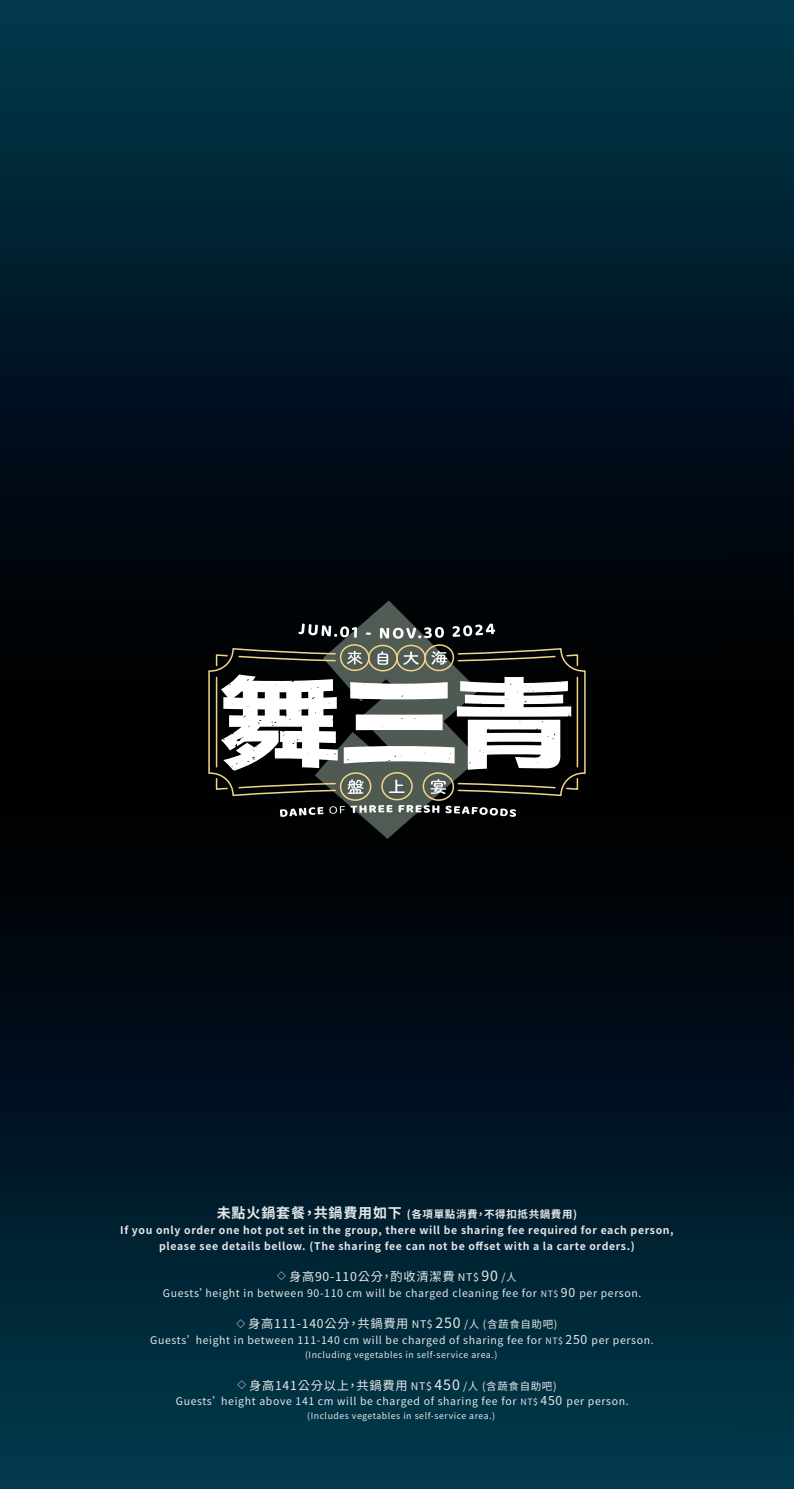
<style>
.page{position:relative;width:794px;height:1489px;background:#fff}
.page>*{position:absolute;margin:0;border:0;box-sizing:border-box;transform-origin:0 0}
.t1{font:12.25px "Noto Sans CJ Ktc";letter-spacing:.06em;color:#e6e7e9}
.t2{font:10.5px "Noto Sans CJ Ktc";letter-spacing:.06em;color:#e6e7e9}
.t3{font:700 10.5px/15.8px "Noto Sans CJ Ktc";letter-spacing:.06em;color:#e6e7e9;text-align:center}
.t4{font:8.75px "Noto Sans CJ Ktc";letter-spacing:.06em;color:#e6e7e9}
.s1{font-size:14px}
.s2{font-weight:900;font-size:8.75px}
.s3{font-size:10.5px}
.s4{font-size:14.17px}
.s5{font-size:8.75px}
.s6{font-size:12.25px}
</style>
<div class="page">
<img style="left:0;top:0;width:732px;height:371px">
<img style="left:732px;top:0;width:62px;height:1488px">
<img style="left:0;top:371px;width:733px;height:1117px">
<img style="left:315px;top:600px;width:164px;height:238px">
<svg style="left:298px;top:623px;width:59px;height:14px"></svg>
<svg style="left:380px;top:627px;width:64px;height:11px"></svg>
<svg style="left:452px;top:623px;width:43px;height:14px"></svg>
<div style="left:340px;top:644px;width:29px;height:27px;border:2px solid #f4d588;border-radius:50%"></div>
<div style="left:368px;top:644px;width:30px;height:27px;border:2px solid #f4d588;border-radius:50%"></div>
<div style="left:396px;top:644px;width:30px;height:27px;border:2px solid #f4d588;border-radius:50%"></div>
<div style="left:424px;top:644px;width:30px;height:27px;border:2px solid #f4d588;border-radius:50%"></div>
<div style="left:340px;top:772px;width:31px;height:29px;border:2px solid #f4d588;border-radius:50%"></div>
<div style="left:381px;top:772px;width:32px;height:28px;border:2px solid #f4d588;border-radius:50%"></div>
<div style="left:422px;top:772px;width:32px;height:29px;border:2px solid #f4d588;border-radius:50%"></div>
<svg style="left:207px;top:647px;width:131px;height:150px"></svg>
<svg style="left:344px;top:647px;width:242px;height:150px"></svg>
<svg style="left:280px;top:807px;width:43px;height:9px"></svg>
<svg style="left:329px;top:805px;width:63px;height:8px"></svg>
<svg style="left:398px;top:805px;width:41px;height:7px"></svg>
<svg style="left:445px;top:805px;width:71px;height:11px"></svg>
<p class="t3" style="left:120px;top:1206px;width:555px"><span class="s1">未點火鍋套餐，共鍋費用如下</span> (各項單點消費，不得扣抵共鍋費用)<br>If you only order one hot pot set in the group, there will be sharing fee required for each person, please see details bellow. (The sharing fee can not be offset with a la carte orders.)</p>
<p class="t1" style="left:277px;top:1269px;width:241px"><span class="s2">◇</span> 身高90-110公分，酌收清潔費 <span class="s3">NT$</span> <span class="s4">90</span> <span class="s3">/人</span></p>
<p class="t2" style="left:163px;top:1286px;width:480px">Guests’height in between 90-110 cm will be charged cleaning fee for <span class="s5">NT$</span> <span class="s6">90</span> per person.</p>
<p class="t1" style="left:236px;top:1316px;width:322px"><span class="s2">◇</span> 身高111-140公分，共鍋費用 <span class="s3">NT$</span> <span class="s4">250</span> <span class="s3">/人 (含蔬食自助吧)</span></p>
<p class="t2" style="left:150px;top:1334px;width:505px">Guests’height in between 111-140 cm will be charged of sharing fee for <span class="s5">NT$</span> <span class="s6">250</span> per person.</p>
<p class="t4" style="left:305px;top:1349px;width:194px">(Including vegetables in self-service area.)</p>
<p class="t1" style="left:237px;top:1378px;width:321px"><span class="s2">◇</span> 身高141公分以上，共鍋費用 <span class="s3">NT$</span> <span class="s4">450</span> <span class="s3">/人 (含蔬食自助吧)</span></p>
<p class="t2" style="left:176px;top:1395px;width:454px">Guests’height above 141 cm will be charged of sharing fee for <span class="s5">NT$</span> <span class="s6">450</span> per person.</p>
<p class="t4" style="left:307px;top:1411px;width:189px">(Includes vegetables in self-service area.)</p>
</div>
